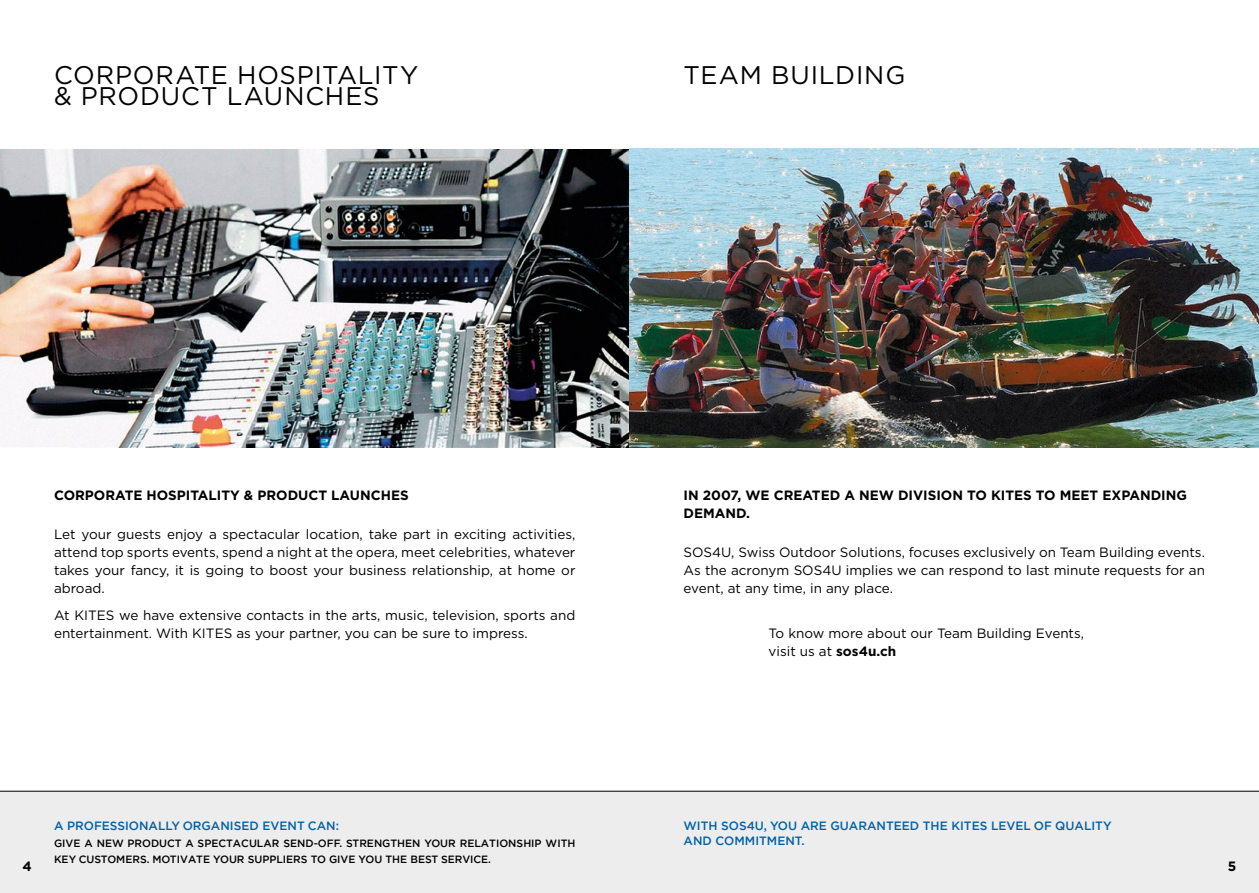
<style>
.page{position:relative;width:1259px;height:893px;background:#fff}
.page>*{position:absolute;margin:0;border:0;box-sizing:border-box;transform-origin:0 0}
.t1{font:25.5px/21px "Gotham";letter-spacing:.035em;color:#000}
.t2{font:13.5px/18px "Gotham";color:#000}
.t3{font:700 13.5px "Gotham";color:#000}
.t4{font:500 12px "Gotham";color:#0061a7}
.t5{font:500 10.5px/16.5px "Gotham";color:#000}
.s1{font-weight:700}
</style>
<div class="page">
<div style="left:0;top:792px;width:1259px;height:101px;background:#ededed"></div>
<img style="left:0;top:149px;width:1259px;height:299px">
<hr style="left:0;top:791px;width:1259px;height:1px;background:#000">
<h1 class="t1" style="left:54px;top:64px;width:366px">Corporate Hospitality &amp; Product Launch es</h1>
<h1 class="t1" style="left:683px;top:64px;width:223px">Team Building</h1>
<p class="t3" style="left:54px;top:486px;width:21px">CORPORATE</p>
<p class="t3" style="left:146px;top:486px;width:20px">HOSPITALIT</p>
<p class="t3" style="left:230px;top:486px;width:141px">Y &amp; PRODUCT LAUNCHES</p>
<p class="t2" style="left:54px;top:525px;width:523px;text-align:justify">Let your guests enjoy a spectacular location, take part in exciting activities, attend top sports events, spend a night at the opera, meet celebrities, whatever takes your fancy, it is going to boost your business relationship, at home or abroad.</p>
<p class="t2" style="left:54px;top:606px;width:39px">At KITES</p>
<p class="t2" style="left:54px;top:606px;width:523px;text-indent:65px">we have extensive contacts in the arts, music, television, sports and entertainment. With KITES</p>
<p class="t2" style="left:236px;top:624px;width:293px">as your partner, you can be sure to impress.</p>
<p class="t3" style="left:683px;top:486px;width:101px">IN 2007, WE CREATE</p>
<p class="t3" style="left:829px;top:486px;width:42px">D A NEW</p>
<p class="t3" style="left:898px;top:486px;width:20px">DIVISION</p>
<p class="t3" style="left:967px;top:486px;width:114px">TO KITES TO MEET</p>
<p class="t3" style="left:1102px;top:486px;width:29px">EXPAN</p>
<p class="t3" style="left:1150px;top:486px;width:38px">DING</p>
<p class="t3" style="left:683px;top:504px;width:68px">DEMAN D.</p>
<p class="t2" style="left:683px;top:543px;width:11px">SOS</p>
<p class="t2" style="left:683px;top:543px;width:523px;text-indent:29px">4U, Swiss Outdoor Solutions, focuses exclusively on Team Building events.<br>As the acronym SOS</p>
<p class="t2" style="left:683px;top:561px;width:523px;text-indent:139px">4U implies we can respond to last minute requests for an event, at any time, in any place.</p>
<p class="t2" style="left:768px;top:624px;width:317px">To know more about our Team Building Events, visit us at <span class="s1">SOS4U.CH</span></p>
<p class="t4" style="left:54px;top:818px;width:287px">A PROFESSIONALLY ORGANISED EVENT CAN:</p>
<p class="t5" style="left:54px;top:835px;width:523px">GIVE A NEW PRODUCT A SPECTACULAR SEND-OFF. STRENGTHEN YOUR RELATIONSHIP WITH<br>KEY CUSTOMERS. MOTIVATE YOUR SUPPLIERS TO GIVE YOU THE BEST SERVICE.</p>
<p class="t4" style="left:683px;top:818px;width:47px">WITH SOS</p>
<p class="t4" style="left:746px;top:818px;width:221px">4U, YOU ARE GUARANTEED THE KITES</p>
<p class="t4" style="left:991px;top:818px;width:122px">LEVEL OF QUALITY</p>
<p class="t4" style="left:683px;top:833px;width:123px">AND COMMITMENT.</p>
<p class="t3" style="left:22px;top:858px;width:11px">4</p>
<p class="t3" style="left:1227px;top:858px;width:10px">5</p>
</div>
